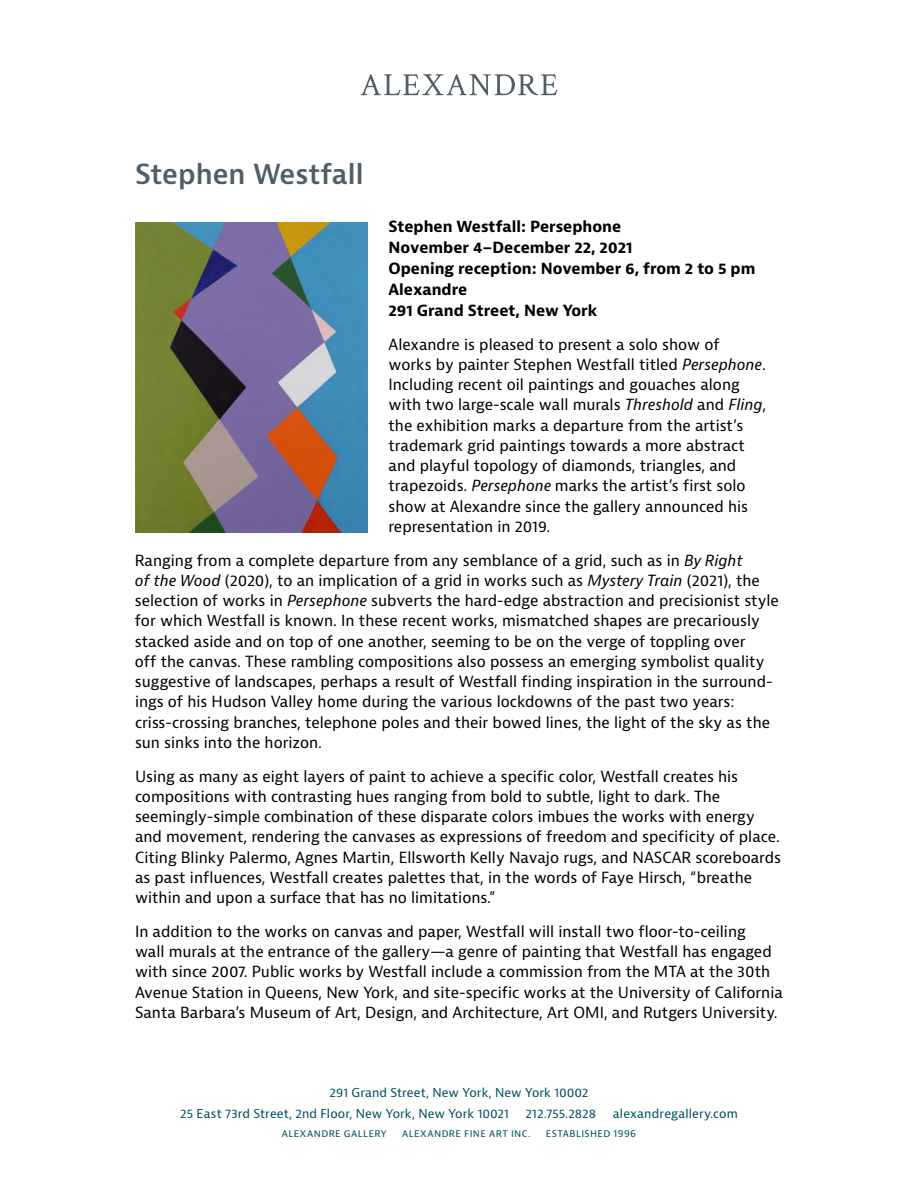
<style>
.page{position:relative;width:918px;height:1188px;background:#fff}
.page>*{position:absolute;margin:0;border:0;box-sizing:border-box;transform-origin:0 0}
.t1{font:600 27px "Bernina Sans";color:#505e66}
.t2{font:15px/20.2px "Bernina Sans";color:#000}
.t3{font:700 15px/21px "Bernina Sans";color:#000}
.t4{font:12px "Bernina Sans";letter-spacing:.01em;color:#004f61}
.t5{font:9.75px "Bernina Sans";letter-spacing:.045em;color:#004f61}
.s1{font-style:italic}
</style>
<div class="page">
<svg style="left:361px;top:74px;width:196px;height:21px"></svg>
<img style="left:136px;top:222px;width:232px;height:310px">
<h1 class="t1" style="left:135px;top:156px;width:230px">Stephen Westfall</h1>
<p class="t3" style="left:389px;top:216px;width:368px">Stephen Westfall: Persephone<br>November 4–December 22, 2021<br>Opening reception: November 6, from 2 to 5 pm<br>Alexandre<br>291 Grand Street, New York</p>
<p class="t2" style="left:389px;top:334px;width:379px">Alexandre is pleased to present a solo show of works by painter Stephen Westfall titled <span class="s1">Persephone</span>.<br>Including recent oil paintings and gouaches along with two large-scale wall murals <span class="s1">Threshold</span> and <span class="s1">Fling</span>, the exhibition marks a departure from the artist’s trademark grid paintings towards a more abstract and playful topology of diamonds, triangles, and trapezoids. <span class="s1">Persephone</span> marks the artist’s first solo show at Alexandre since the gallery announced his representation in 2019.</p>
<p class="t2" style="left:135px;top:550px;width:645px">Ranging from a complete departure from any semblance of a grid, such as in <span class="s1">By Right<br>of the Wood</span> (2020), to an implication of a grid in works such as <span class="s1">Mystery Train</span> (2021), the selection of works in <span class="s1">Persephone</span> subverts the hard-edge abstraction and precisionist style for which Westfall is known. In these recent works, mismatched shapes are precariously stacked aside and on top of one another, seeming to be on the verge of toppling over<br>off the canvas. These rambling compositions also possess an emerging symbolist quality suggestive of landscapes, perhaps a result of Westfall finding inspiration in the surround&shy;ings of his Hudson Valley home during the various lockdowns of the past two years: criss-crossing branches, telephone poles and their bowed lines, the light of the sky as the sun sinks into the horizon.</p>
<p class="t2" style="left:135px;top:766px;width:648px">Using as many as eight layers of paint to achieve a specific color, Westfall creates his compositions with contrasting hues ranging from bold to subtle, light to dark. The seemingly-simple combination of these disparate colors imbues the works with energy and movement, rendering the canvases as expressions of freedom and specificity of place.<br>Citing Blinky Palermo, Agnes Martin, Ellsworth Kelly Navajo rugs, and NASCAR scoreboards as past influences, Westfall creates palettes that, in the words of Faye Hirsch, “breathe within and upon a surface that has no limitations.”</p>
<p class="t2" style="left:135px;top:921px;width:649px">In addition to the works on canvas and paper, Westfall will install two floor-to-ceiling<br>wall murals at the entrance of the gallery—a genre of painting that Westfall has engaged with since 2007. Public works by Westfall include a commission from the MTA at the 30th Avenue Station in Queens, New York, and site-specific works at the University of California Santa Barbara’s Museum of Art, Design, and Architecture, Art OMI, and Rutgers University.</p>
<p class="t4" style="left:330px;top:1085px;width:260px">291 Grand Street, New York, New York 10002</p>
<p class="t5" style="left:282px;top:1128px;width:107px">ALEXANDRE GALLERY</p>
<p class="t5" style="left:402px;top:1128px;width:130px">ALEXANDRE FINE ART INC.</p>
<p class="t5" style="left:546px;top:1128px;width:92px">ESTABLISHED 1996</p>
<p class="t4" style="left:180px;top:1106px;width:330px">25 East 73rd Street, 2nd Floor, New York, New York 10021</p>
<p class="t4" style="left:526px;top:1106px;width:72px">212.755.2828</p>
<p class="t4" style="left:613px;top:1106px;width:126px">alexandregallery.com</p>
</div>
